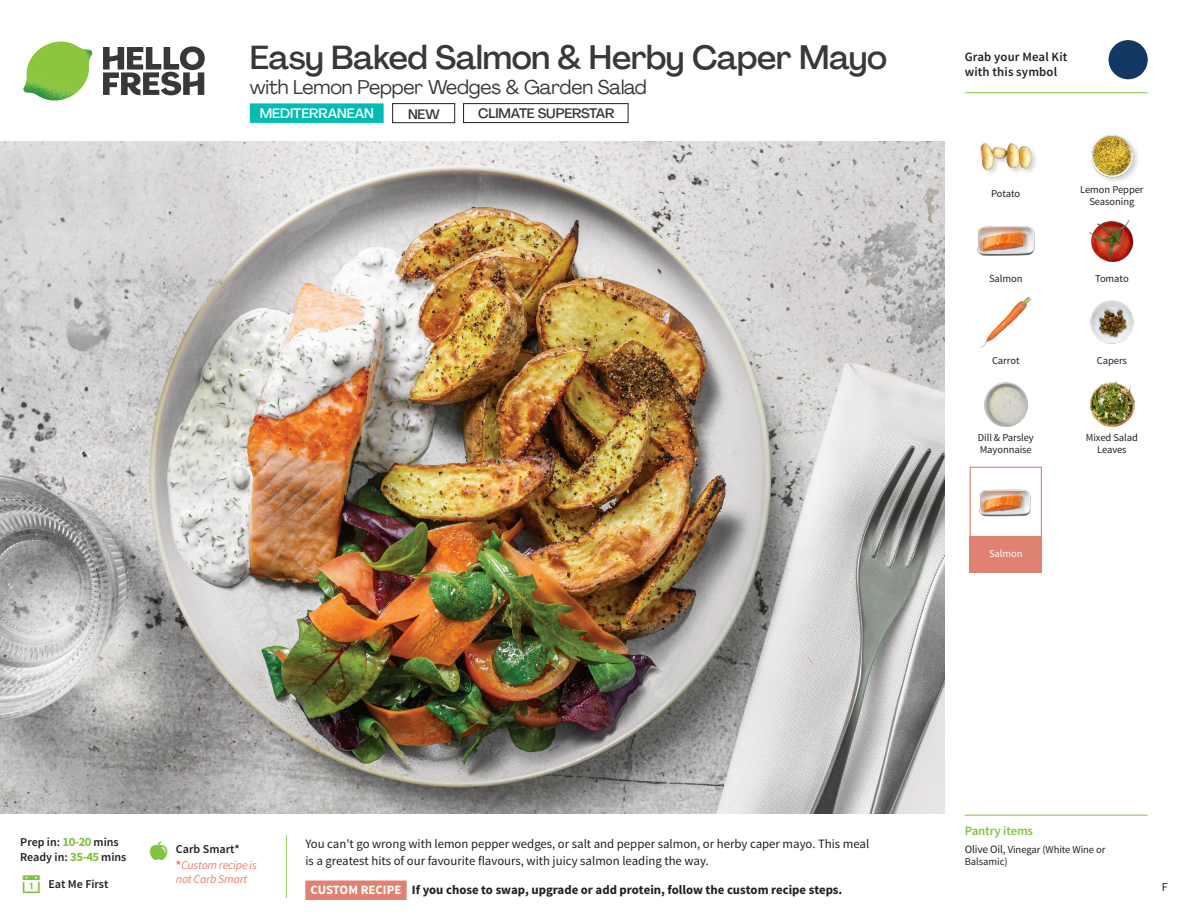
<style>
.page{position:relative;width:1188px;height:918px;background:#fff}
.page>*{position:absolute;margin:0;border:0;box-sizing:border-box;transform-origin:0 0}
._15_Titel_UK{font:500 33px "Agrandir";letter-spacing:-.01em;color:#383839}
._15_Titel_UK-2{font:19.5px "Agrandir";letter-spacing:-.01em;color:#383839}
.t1{font:500 13.5px "Agrandir";letter-spacing:-.01em;color:#383839}
.t2{font:500 13.5px "Agrandir";color:#fff}
.Step_6_Text_AU{font:12.75px/16.5px "Source Sans Pro";color:#231f20}
.Step_6_Text_AU-2{font:700 12.75px "Source Sans Pro";color:#231f20}
.t3{font:600 12.75px/15px "Source Sans Pro";letter-spacing:.01em;color:#231f20}
._04_Headers_Front{font:600 12.75px "Source Sans Pro";letter-spacing:-.01em;color:#81c340}
._04_Intro{font:600 12px "Source Sans Pro";color:#231f20}
._04_Intro-2{font:italic 12px/14.4px "Source Sans Pro";letter-spacing:-.02em;color:#f4806e}
.t4{font:12px "Source Sans Pro";color:#231f20}
._18_FRONT_ingredients{font:10.5px/12px "Source Sans Pro";letter-spacing:-.005em;color:#231f20;text-align:center}
._05_Pantry{font:10.5px/12px "Source Sans Pro";letter-spacing:-.005em;color:#231f20}
._18_FRONT_ingredients-2{font:10.5px "Source Sans Pro";letter-spacing:-.005em;color:#fff}
.s1{font-weight:700;font-size:12.75px;color:#81c340}
.s2{font-weight:700;font-style:normal;color:#df8272}
.s3{color:#fff}
.s4{font-size:11.25px}
</style>
<div class="page">
<svg style="left:103px;top:46px;width:102px;height:49px"></svg>
<img style="left:23px;top:42px;width:69px;height:59px">
<svg style="left:286px;top:834px;width:121px;height:66px"></svg>
<img style="left:0;top:142px;width:945px;height:672px">
<div style="left:463px;top:103px;width:165px;height:20px;border:1px solid #231f20"></div>
<div style="left:250px;top:103px;width:134px;height:20px;background:#00bcb1"></div>
<img style="left:1090px;top:300px;width:44px;height:44px">
<img style="left:1089px;top:381px;width:47px;height:46px">
<img style="left:984px;top:382px;width:44px;height:45px">
<img style="left:980px;top:296px;width:52px;height:52px">
<img style="left:977px;top:226px;width:57px;height:30px">
<img style="left:1089px;top:220px;width:45px;height:43px">
<div style="left:980px;top:142px;width:58px;height:34px;background:#231f20;opacity:.2"></div>
<img style="left:980px;top:142px;width:51px;height:34px">
<img style="left:1090px;top:135px;width:48px;height:47px">
<div style="left:970px;top:467px;width:72px;height:72px;border:1px solid #df8272"></div>
<div style="left:970px;top:537px;width:72px;height:36px;background:#df8272"></div>
<img style="left:980px;top:489px;width:51px;height:28px">
<svg style="left:1091px;top:40px;width:57px;height:54px"></svg>
<hr style="left:965px;top:815px;width:183px;height:1px;background:#81c340">
<hr style="left:965px;top:92px;width:183px;height:1px;background:#81c340">
<div style="left:392px;top:103px;width:63px;height:20px;border:1px solid #231f20"></div>
<p class="_15_Titel_UK" style="left:250px;top:37px;width:639px">Easy Baked Salmon &amp; Herby Caper Mayo</p>
<p class="_15_Titel_UK-2" style="left:250px;top:75px;width:398px">with Lemon Pepper Wedges &amp; Garden Salad</p>
<p class="t2" style="left:260px;top:105px;width:116px">MEDITERRANEAN</p>
<p class="t1" style="left:478px;top:105px;width:138px">CLIMATE SUPERSTAR</p>
<p class="t1" style="left:408px;top:105px;width:33px">NEW</p>
<p class="t3" style="left:965px;top:50px;width:104px">Grab your Meal Kit with this symbol</p>
<p class="_18_FRONT_ingredients" style="left:991px;top:188px;width:31px">Potato</p>
<p class="_18_FRONT_ingredients" style="left:989px;top:273px;width:35px">Salmon</p>
<p class="_18_FRONT_ingredients" style="left:1080px;top:183px;width:65px">Lemon Pepper<br>Seasoning</p>
<p class="_18_FRONT_ingredients" style="left:1095px;top:273px;width:35px">Tomato</p>
<p class="_18_FRONT_ingredients" style="left:992px;top:354px;width:29px">Carrot</p>
<p class="_18_FRONT_ingredients" style="left:1097px;top:354px;width:32px">Capers</p>
<p class="_18_FRONT_ingredients" style="left:978px;top:432px;width:58px;text-align:left">Dill &amp; Parsley<br>Mayonnaise</p>
<p class="_18_FRONT_ingredients-2" style="left:989px;top:547px;width:35px">Salmon</p>
<p class="_18_FRONT_ingredients" style="left:1086px;top:432px;width:54px">Mixed Salad<br>Leaves</p>
<p class="_04_Intro" style="left:20px;top:835px;width:100px">Prep in: <span class="s1">10-20</span> mins</p>
<p class="_04_Intro" style="left:20px;top:850px;width:108px">Ready in: <span class="s1">35-45</span> mins</p>
<p class="_04_Intro" style="left:48px;top:876px;width:62px">Eat Me First</p>
<p class="_04_Intro" style="left:176px;top:841px;width:65px">Carb Smart*</p>
<p class="_04_Intro-2" style="left:176px;top:858px;width:83px"><span class="s2">*</span>Custom recipe is not Carb Smart</p>
<p class="Step_6_Text_AU" style="left:305px;top:836px;width:566px">You can't go wrong with lemon pepper wedges, or salt and pepper salmon, or herby caper mayo. This meal is a greatest hits of our favourite flavours, with juicy salmon leading the way.</p>
<p class="Step_6_Text_AU-2" style="left:311px;top:882px;width:533px"><span class="s3">CUSTOM RECIPE</span> If you chose to swap, upgrade or add protein, follow the custom recipe steps.</p>
<p class="_04_Headers_Front" style="left:965px;top:822px;width:70px">Pantry items</p>
<p class="_05_Pantry" style="left:965px;top:844px;width:142px"><span class="s4">Olive Oil,</span> Vinegar (White Wine or<br>Balsamic)</p>
<p class="t4" style="left:1162px;top:879px;width:7px">F</p>
</div>
